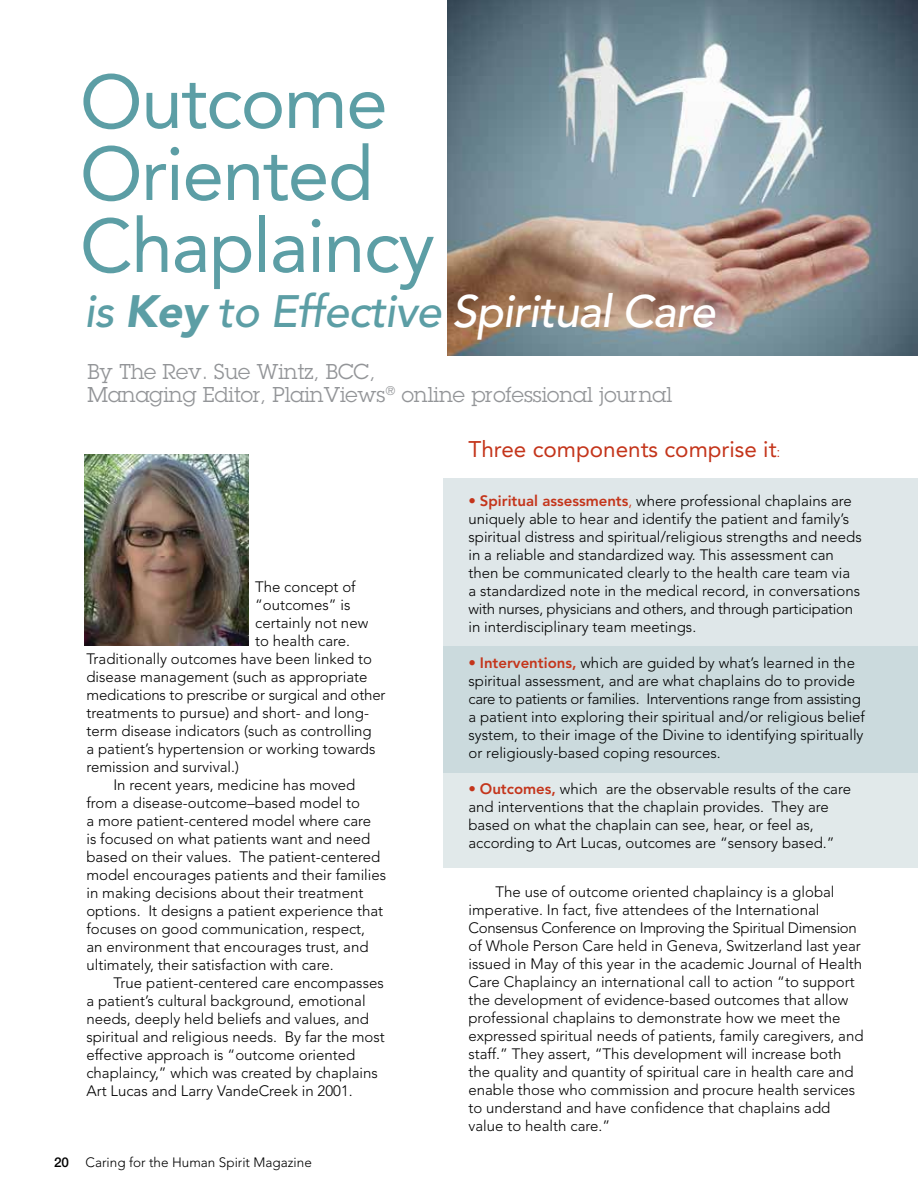
<style>
.page{position:relative;width:918px;height:1188px;background:#fff}
.page>*{position:absolute;margin:0;border:0;box-sizing:border-box;transform-origin:0 0}
.t1{font:75px/72px "Avenir LT Std";letter-spacing:-.02em;color:#5c9ea5}
.t2{font:italic 500 45px "Avenir LT Std";letter-spacing:-.02em;color:#5c9ea5}
.t3{font:22.5px "Avenir LT Std";color:#c4351b}
.t4{font:21px/23.2px "Lubalin Graph Std";color:#939598}
.t5{font:300 15px/18px "Avenir LT Std";color:#000}
.t6{font:300 13.5px "Avenir LT Std";color:#000}
.s1{font-weight:900}
.s2{color:#fff}
.s3{font-family:"Helvetica Neue LT Std";font-weight:500}
.s4{font-weight:300;font-size:15px}
.s5{color:#c4351b}
.s6{font-weight:800;color:#c4351b}
</style>
<div class="page">
<img style="left:447px;top:0;width:471px;height:355px">
<div style="left:444px;top:478px;width:474px;height:168px;background:#dfe7e9"></div>
<div style="left:444px;top:646px;width:474px;height:128px;background:#cbdadd"></div>
<div style="left:444px;top:774px;width:474px;height:94px;background:#e1e9ea"></div>
<img style="left:84px;top:454px;width:164px;height:192px">
<h1 class="t1" style="left:80px;top:67px;width:356px">Outcome<br>Oriented<br>Chaplaincy</h1>
<h2 class="t2" style="left:84px;top:285px;width:633px">is <span class="s1">Key</span> to Effective <span class="s2">Spiritual Care</span></h2>
<h3 class="t4" style="left:87px;top:360px;width:586px">By The Rev. Sue Wintz, BCC,<br>Managing Editor, PlainViews<sup>®</sup> online professional journal</h3>
<p class="t5" style="left:255px;top:578px;width:102px">The concept of</p>
<p class="t5" style="left:255px;top:596px;width:97px">“outcomes” is</p>
<p class="t5" style="left:255px;top:614px;width:115px">certainly not new</p>
<p class="t5" style="left:255px;top:632px;width:97px">to health care.</p>
<p class="t5" style="left:86px;top:650px;width:287px">Traditionally outcomes have been linked to</p>
<p class="t5" style="left:86px;top:668px;width:283px">disease management (such as appropriate</p>
<p class="t5" style="left:86px;top:686px;width:301px">medications to prescribe or surgical and other</p>
<p class="t5" style="left:86px;top:704px;width:284px">treatments to pursue) and short- and long-</p>
<p class="t5" style="left:86px;top:722px;width:287px">term disease indicators (such as controlling</p>
<p class="t5" style="left:86px;top:740px;width:291px">a patient’s hypertension or working towards</p>
<p class="t5" style="left:86px;top:758px;width:154px">remission and survival.)</p>
<p class="t5" style="left:113px;top:776px;width:244px">In recent years, medicine has moved</p>
<p class="t5" style="left:86px;top:794px;width:275px">from a disease-outcome–based model to</p>
<p class="t5" style="left:86px;top:812px;width:286px">a more patient-centered model where care</p>
<p class="t5" style="left:86px;top:830px;width:285px">is focused on what patients want and need</p>
<p class="t5" style="left:86px;top:848px;width:296px">based on their values. The patient-centered</p>
<p class="t5" style="left:86px;top:866px;width:301px">model encourages patients and their families</p>
<p class="t5" style="left:86px;top:884px;width:279px">in making decisions about their treatment</p>
<p class="t5" style="left:86px;top:902px;width:298px">options. It designs a patient experience that</p>
<p class="t5" style="left:86px;top:920px;width:280px">focuses on good communication, respect,</p>
<p class="t5" style="left:86px;top:938px;width:284px">an environment that encourages trust, and</p>
<p class="t5" style="left:86px;top:956px;width:249px">ultimately, their satisfaction with care.</p>
<p class="t5" style="left:113px;top:974px;width:272px">True patient-centered care encompasses</p>
<p class="t5" style="left:86px;top:992px;width:281px">a patient’s cultural background, emotional</p>
<p class="t5" style="left:86px;top:1010px;width:284px">needs, deeply held beliefs and values, and</p>
<p class="t5" style="left:86px;top:1028px;width:300px">spiritual and religious needs. By far the most</p>
<p class="t5" style="left:86px;top:1046px;width:271px">effective approach is “outcome oriented</p>
<p class="t5" style="left:86px;top:1064px;width:293px">chaplaincy,” which was created by chaplains</p>
<p class="t5" style="left:86px;top:1082px;width:268px">Art Lucas and Larry VandeCreek in 2001.</p>
<p class="t6" style="left:54px;top:1154px;width:259px"><span class="s3">20</span> Caring for the Human Spirit Magazine</p>
<h3 class="t3" style="left:468px;top:436px;width:314px">Three components comprise it<span class="s4">:</span></h3>
<p class="t5" style="left:468px;top:492px;width:395px"><span class="s5">•</span> <span class="s6">Spiritual assessments</span><span class="s5">,</span> where professional chaplains are uniquely able to hear and identify the patient and family’s spiritual distress and spiritual/religious strengths and needs in a reliable and standardized way. This assessment can then be communicated clearly to the health care team via<br>a standardized note in the medical record, in conversations with nurses, physicians and others, and through participation in interdisciplinary team meetings.</p>
<p class="t5" style="left:468px;top:654px;width:398px"><span class="s5">•</span> <span class="s6">Interventions,</span> which are guided by what’s learned in the spiritual assessment, and are what chaplains do to provide care to patients or families. Interventions range from assisting a patient into exploring their spiritual and/or religious belief system, to their image of the Divine to identifying spiritually or religiously-based coping resources.</p>
<p class="t5" style="left:468px;top:780px;width:384px"><span class="s5">•</span> <span class="s6">Outcomes,</span> which are the observable results of the care and interventions that the chaplain provides. They are based on what the chaplain can see, hear, or feel as, according to Art Lucas, outcomes are “sensory based.”</p>
<p class="t5" style="left:468px;top:883px;width:397px;text-indent:27px">The use of outcome oriented chaplaincy is a global imperative. In fact, five attendees of the International Consensus Conference on Improving the Spiritual Dimension of Whole Person Care held in Geneva, Switzerland last year issued in May of this year in the academic Journal of Health Care Chaplaincy an international call to action “to support the development of evidence-based outcomes that allow professional chaplains to demonstrate how we meet the expressed spiritual needs of patients, family caregivers, and staff.” They assert, “This development will increase both the quality and quantity of spiritual care in health care and enable those who commission and procure health services to understand and have confidence that chaplains add value to health care.”</p>
</div>
